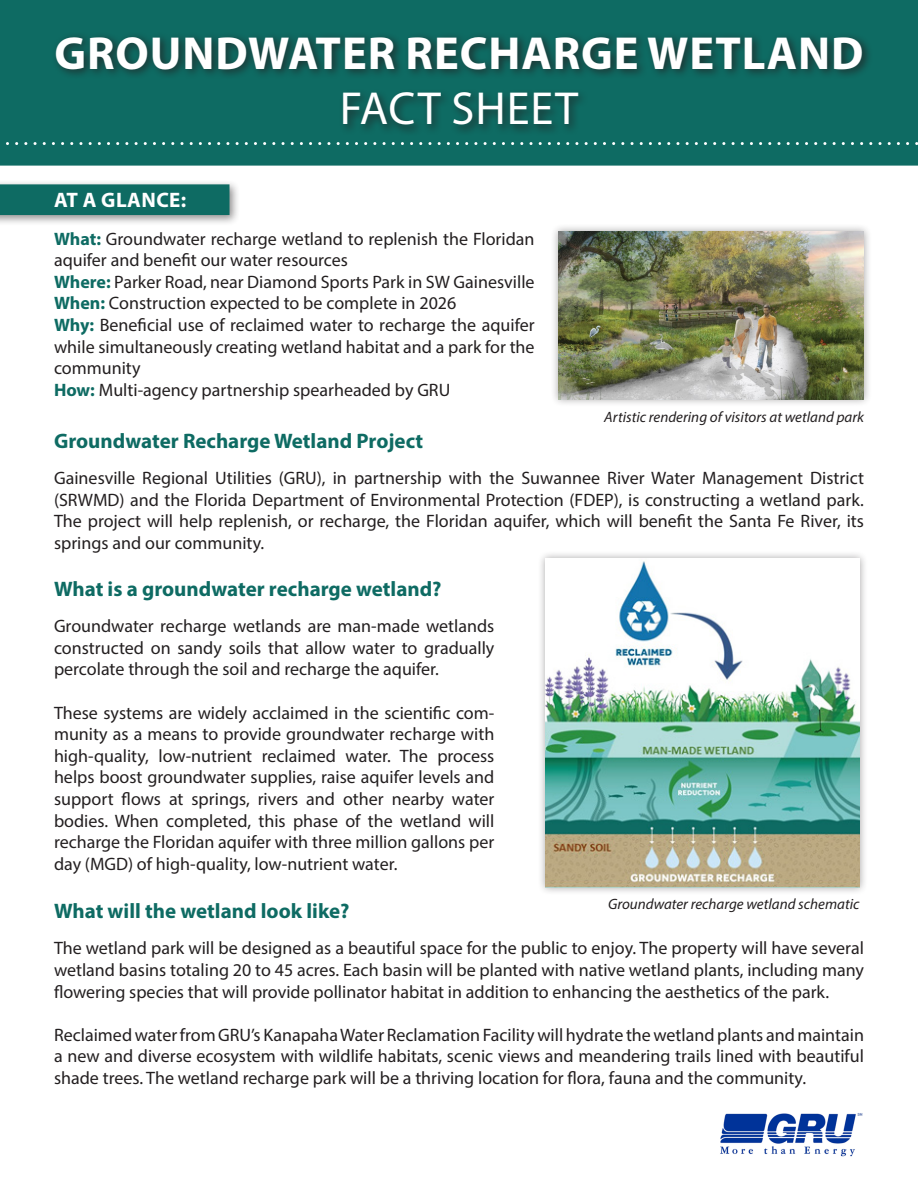
<style>
.page{position:relative;width:918px;height:1188px;background:#fff}
.page>*{position:absolute;margin:0;border:0;box-sizing:border-box;transform-origin:0 0}
.t1{font:700 46.5px/55.8px "Myriad Pro";letter-spacing:.02em;color:#fff;text-align:center}
.t2{font:700 21px "Myriad Pro";color:#0e6b63}
.t3{font:700 21px "Myriad Pro";letter-spacing:.02em;color:#fff}
.t4{font:18px/21.6px "Myriad Pro";color:#231f20;text-align:justify}
.t5{font:italic 15px "Myriad Pro";color:#231f20}
.s1{font-weight:400}
.s2{font-weight:700;color:#0e6b63}
</style>
<div class="page">
<div style="left:0;top:0;width:918px;height:166px;background:#0e6b63"></div>
<div style="left:51px;top:32px;width:822px;height:104px;background:#231f20;opacity:.75"></div>
<svg style="left:0;top:142px;width:918px;height:3px;background:#498f89"></svg>
<div style="left:0;top:179px;width:241px;height:47px;background:#231f20;opacity:.5"></div>
<div style="left:0;top:184px;width:230px;height:31px;background:#0e6b63"></div>
<div style="left:537px;top:551px;width:331px;height:345px;background:#231f20;opacity:.4"></div>
<img style="left:545px;top:559px;width:315px;height:329px">
<img style="left:720px;top:1113px;width:143px;height:44px">
<div style="left:550px;top:223px;width:322px;height:185px;background:#231f20;opacity:.4"></div>
<img style="left:558px;top:231px;width:306px;height:168px">
<p class="t1" style="left:54px;top:24px;width:811px">GROUNDWATER RECHARGE WETLAND<br><span class="s1">FACT SHEET</span></p>
<p class="t3" style="left:54px;top:186px;width:133px">AT A GLANCE:</p>
<p class="t4" style="left:54px;top:228px;width:482px"><span class="s2">What:</span> Groundwater recharge wetland to replenish the Floridan aquifer and benefit our water resources</p>
<p class="t4" style="left:54px;top:271px;width:482px"><span class="s2">Where:</span> Parker Road, near Diamond Sports Park in SW Gainesville</p>
<p class="t4" style="left:54px;top:292px;width:404px"><span class="s2">When:</span> Construction expected to be complete in 2026</p>
<p class="t4" style="left:54px;top:314px;width:482px"><span class="s2">Why:</span> Beneficial use of reclaimed water to recharge the aquifer while simultaneously creating wetland habitat and a park for the community</p>
<p class="t4" style="left:54px;top:379px;width:398px"><span class="s2">How:</span> Multi-agency partnership spearheaded by GRU</p>
<p class="t5" style="left:604px;top:408px;width:261px">Artistic rendering of visitors at wetland park</p>
<p class="t2" style="left:54px;top:427px;width:371px">Groundwater Recharge Wetland Project</p>
<p class="t4" style="left:54px;top:467px;width:812px">Gainesville Regional Utilities (GRU), in partnership with the Suwannee River Water Management District (SRWMD) and the Florida Department of Environmental Protection (FDEP), is constructing a wetland park.<br>The project will help replenish, or recharge, the Floridan aquifer, which will benefit the Santa Fe River, its springs and our community.</p>
<p class="t2" style="left:54px;top:575px;width:389px">What is a groundwater recharge wetland?</p>
<p class="t4" style="left:54px;top:615px;width:442px">Groundwater recharge wetlands are man-made wetlands constructed on sandy soils that allow water to gradually percolate through the soil and recharge the aquifer.</p>
<p class="t4" style="left:54px;top:701px;width:442px">These systems are widely acclaimed in the scientific com&shy;munity as a means to provide groundwater recharge with high-quality, low-nutrient reclaimed water. The process helps boost groundwater supplies, raise aquifer levels and support flows at springs, rivers and other nearby water bodies. When completed, this phase of the wetland will recharge the Floridan aquifer with three million gallons per day (MGD) of high-quality, low-nutrient water.</p>
<p class="t5" style="left:608px;top:894px;width:253px">Groundwater recharge wetland schematic</p>
<p class="t2" style="left:54px;top:898px;width:297px">What will the wetland look like?</p>
<p class="t4" style="left:54px;top:937px;width:812px">The wetland park will be designed as a beautiful space for the public to enjoy. The property will have several wetland basins totaling 20 to 45 acres. Each basin will be planted with native wetland plants, including many flowering species that will provide pollinator habitat in addition to enhancing the aesthetics of the park.</p>
<p class="t4" style="left:54px;top:1024px;width:812px">Reclaimed water from GRU’s Kanapaha Water Reclamation Facility will hydrate the wetland plants and maintain a new and diverse ecosystem with wildlife habitats, scenic views and meandering trails lined with beautiful shade trees. The wetland recharge park will be a thriving location for flora, fauna and the community.</p>
</div>
